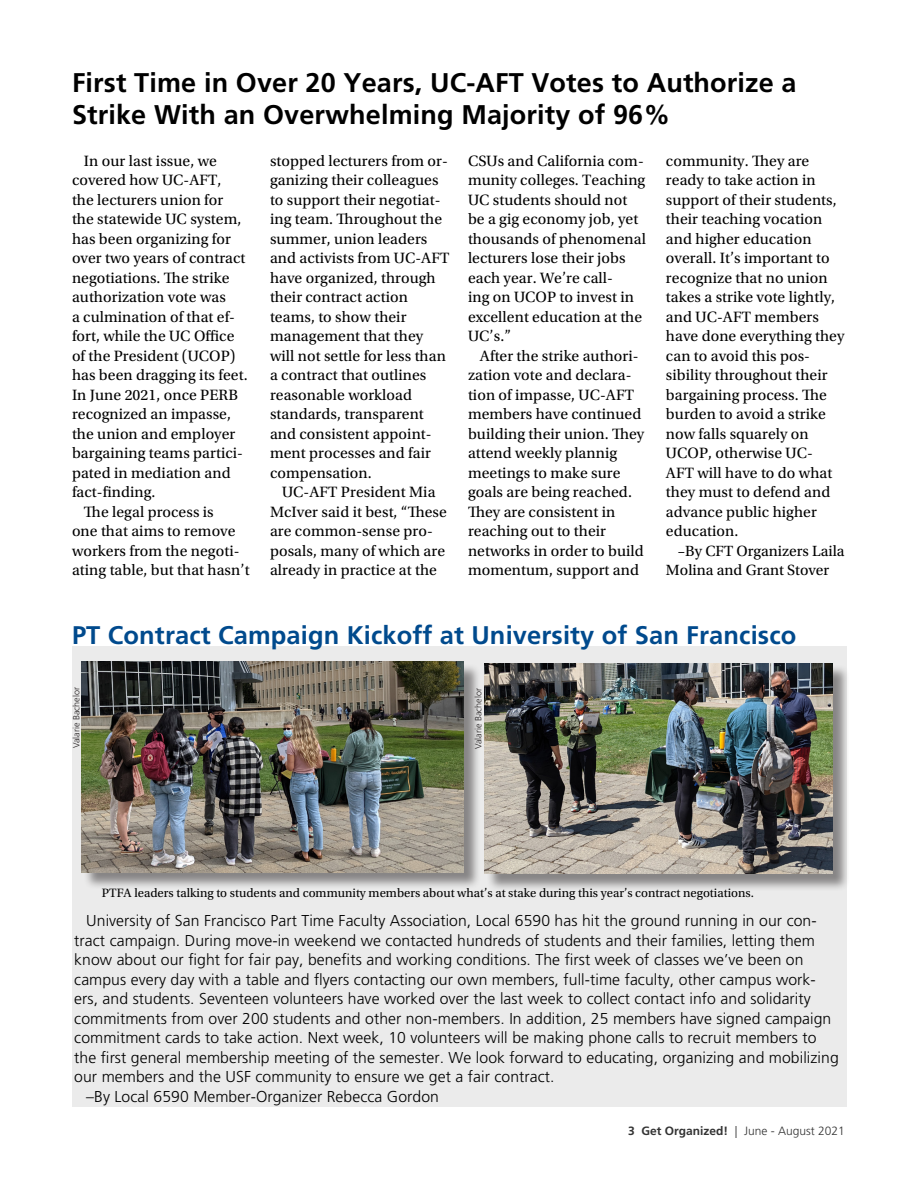
<style>
.page{position:relative;width:918px;height:1188px;background:#fff}
.page>*{position:absolute;margin:0;border:0;box-sizing:border-box;transform-origin:0 0}
.EE_headline_SMALL{font:700 27px/31.5px "Frutiger LT Std";letter-spacing:.005em;color:#000}
.EE_byline_ID{font:700 25.5px "Frutiger LT Std";letter-spacing:.005em;color:#004a8d}
.EE_text_MOST{font:15.75px/19.5px "Utopia Std";letter-spacing:.005em;color:#000}
.EE_byline_ID-2{font:300 15.75px/19.5px "Frutiger LT Std";letter-spacing:.005em;color:#000}
.EE_text_MOST-2{font:15.6px/19.5px "Utopia Std";color:#000}
.EE_byline_ID-3{font:12.75px "Utopia Std";color:#000}
.EE_text_MOST-3{font:300 12px "Frutiger LT Std";color:#333}
.EE_caption{font:300 9px "Frutiger LT Std";color:#231f20}
.s1{font-weight:700}
</style>
<div class="page">
<div style="left:72px;top:646px;width:774px;height:461px;background:#ebebeb"></div>
<div style="left:83px;top:663px;width:399px;height:227px;background:#231f20;opacity:.5"></div>
<img style="left:82px;top:662px;width:382px;height:210px">
<div style="left:486px;top:665px;width:364px;height:226px;background:#231f20;opacity:.5"></div>
<img style="left:485px;top:663px;width:348px;height:211px">
<p class="EE_headline_SMALL" style="left:72px;top:67px;width:726px">First Time in Over 20 Years, UC-AFT Votes to Authorize a<br>Strike With an Overwhelming Majority of 96%</p>
<p class="EE_text_MOST" style="left:72px;top:151px;width:177px;text-indent:12px">In our last issue, we covered how UC-AFT,<br>the lecturers union for the statewide UC system, has been organizing for over two years of contract negotiations. The strike authorization vote was<br>a culmination of that ef&shy;fort, while the UC Office of the President (UCOP) has been dragging its feet.<br>In June 2021, once PERB recognized an impasse, the union and employer bargaining teams partici&shy;pated in mediation and fact-finding.</p>
<p class="EE_text_MOST" style="left:72px;top:502px;width:179px;text-indent:12px">The legal process is<br>one that aims to remove workers from the negoti&shy;ating table, but that hasn’t</p>
<p class="EE_text_MOST" style="left:270px;top:151px;width:181px">stopped lecturers from or&shy;ganizing their colleagues to support their negotiat&shy;ing team. Throughout the summer, union leaders and activists from UC-AFT have organized, through their contract action teams, to show their management that they will not settle for less than a contract that outlines reasonable workload standards, transparent and consistent appoint&shy;ment processes and fair compensation.</p>
<p class="EE_text_MOST" style="left:270px;top:483px;width:178px;text-indent:12px">UC-AFT President Mia<br>McIver said it best, “These are common-sense pro&shy;posals, many of which are already in practice at the</p>
<p class="EE_text_MOST" style="left:468px;top:151px;width:179px">CSUs and California com&shy;munity colleges. Teaching<br>UC students should not be a gig economy job, yet thousands of phenomenal lecturers lose their jobs each year. We’re call-<br>ing on UCOP to invest in excellent education at the<br>UC’s.”</p>
<p class="EE_text_MOST" style="left:468px;top:346px;width:178px;text-indent:12px">After the strike authori&shy;zation vote and declara&shy;tion of impasse, UC-AFT members have continued building their union. They attend weekly plannig meetings to make sure goals are being reached.<br>They are consistent in reaching out to their networks in order to build momentum, support and</p>
<p class="EE_text_MOST" style="left:666px;top:151px;width:180px">community. They are ready to take action in support of their students, their teaching vocation and higher education overall. It’s important to recognize that no union takes a strike vote lightly, and UC-AFT members have done everything they can to avoid this pos&shy;sibility throughout their bargaining process. The burden to avoid a strike now falls squarely on<br>UCOP, otherwise UC-<br>AFT will have to do what they must to defend and advance public higher education.</p>
<p class="EE_text_MOST-2" style="left:666px;top:541px;width:180px;text-indent:12px">–By CFT Organizers Laila<br>Molina and Grant Stover</p>
<p class="EE_byline_ID" style="left:72px;top:621px;width:726px">PT Contract Campaign Kickoff at University of San Francisco</p>
<p class="EE_caption" style="left:71px;top:748px;width:63px;rotate:-90deg">Valarie Bachelor</p>
<p class="EE_caption" style="left:473px;top:749px;width:63px;rotate:-90deg">Valarie Bachelor</p>
<p class="EE_byline_ID-3" style="left:102px;top:886px;width:654px">PTFA leaders talking to students and community members about what’s at stake during this year’s contract negotiations.</p>
<p class="EE_byline_ID-2" style="left:74px;top:911px;width:766px;text-indent:12px">University of San Francisco Part Time Faculty Association, Local 6590 has hit the ground running in our con&shy;tract campaign. During move-in weekend we contacted hundreds of students and their families, letting them know about our fight for fair pay, benefits and working conditions. The first week of classes we’ve been on campus every day with a table and flyers contacting our own members, full-time faculty, other campus work&shy;ers, and students. Seventeen volunteers have worked over the last week to collect contact info and solidarity commitments from over 200 students and other non-members. In addition, 25 members have signed campaign commitment cards to take action. Next week, 10 volunteers will be making phone calls to recruit members to the first general membership meeting of the semester. We look forward to educating, organizing and mobilizing our members and the USF community to ensure we get a fair contract.</p>
<p class="EE_byline_ID-2" style="left:86px;top:1087px;width:354px">–By Local 6590 Member-Organizer Rebecca Gordon</p>
<p class="EE_text_MOST-3" style="left:628px;top:1124px;width:218px"><span class="s1">3 Get Organized!</span> | June - August 2021</p>
</div>
